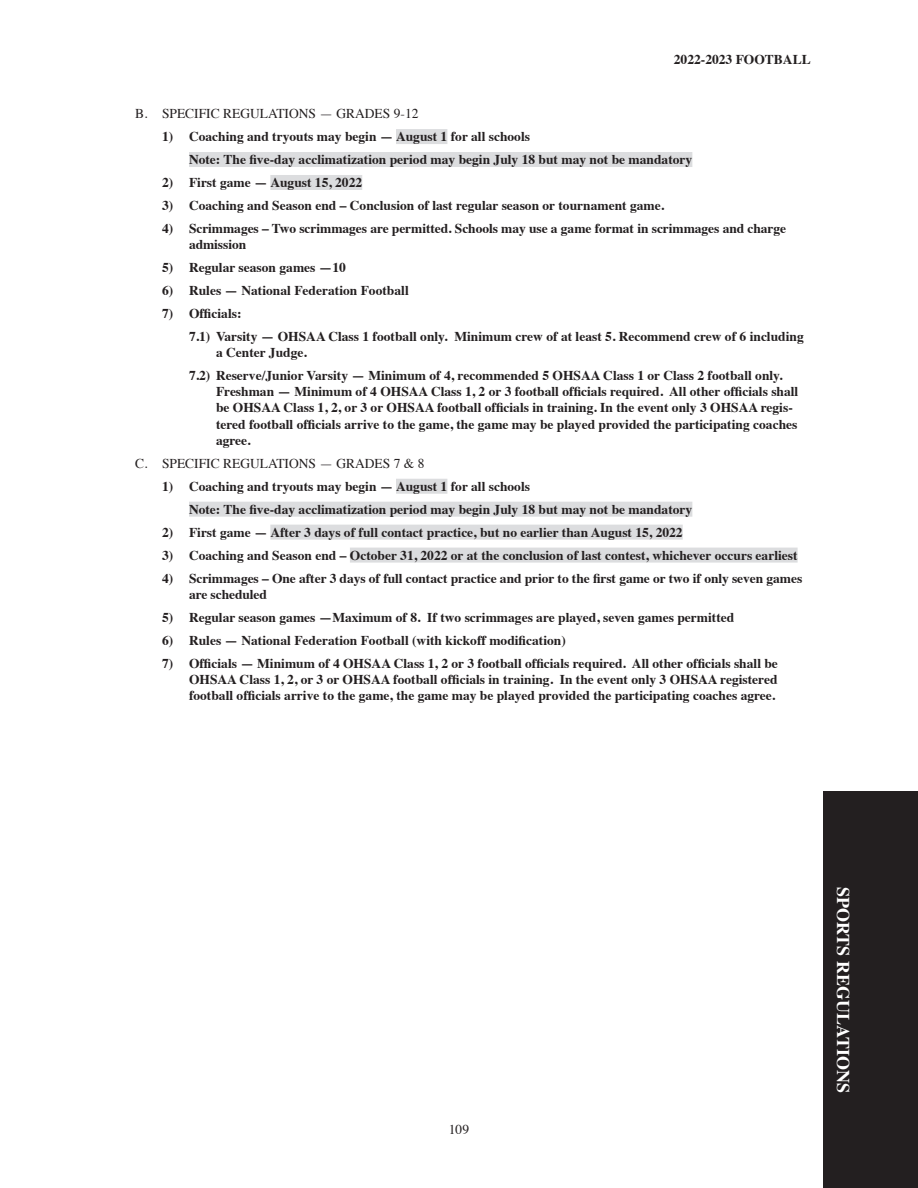
<style>
.page{position:relative;width:918px;height:1188px;background:#fff}
.page>*{position:absolute;margin:0;border:0;box-sizing:border-box;transform-origin:0 0}
.t1{font:700 18px "Times";color:#fff}
._1___2___3{font:700 13.5px/16.2px "Times";color:#231f20}
.A__B__C{font:13.5px "Times";color:#231f20}
</style>
<div class="page">
<div style="left:824px;top:792px;width:94px;height:396px;background:#231f20"></div>
<div style="left:396px;top:129px;width:51px;height:15px;background:#dcdddf"></div>
<div style="left:189px;top:152px;width:503px;height:15px;background:#dcdddf"></div>
<div style="left:270px;top:175px;width:92px;height:15px;background:#dcdddf"></div>
<div style="left:396px;top:479px;width:51px;height:15px;background:#dcdddf"></div>
<div style="left:189px;top:502px;width:503px;height:15px;background:#dcdddf"></div>
<div style="left:270px;top:525px;width:413px;height:15px;background:#dcdddf"></div>
<div style="left:350px;top:548px;width:448px;height:15px;background:#dcdddf"></div>
<p class="_1___2___3" style="left:674px;top:50px;width:138px">2022-2023 FOOTBALL</p>
<p class="A__B__C" style="left:135px;top:101px;width:285px">B. SPECIFIC REGULATIONS — GRADES 9-12</p>
<p class="_1___2___3" style="left:162px;top:127px;width:370px">1) Coaching and tryouts may begin — August 1 for all schools</p>
<p class="_1___2___3" style="left:189px;top:150px;width:505px">Note: The five-day acclimatization period may begin July 18 but may not be mandatory</p>
<p class="_1___2___3" style="left:162px;top:173px;width:202px">2) First game — August 15, 2022</p>
<p class="_1___2___3" style="left:162px;top:196px;width:504px">3) Coaching and Season end – Conclusion of last regular season or tournament game.</p>
<p class="_1___2___3" style="left:189px;top:219px;width:599px;text-indent:-27px">4) Scrimmages – Two scrimmages are permitted. Schools may use a game format in scrimmages and charge admission</p>
<p class="_1___2___3" style="left:162px;top:258px;width:185px">5) Regular season games —10</p>
<p class="_1___2___3" style="left:162px;top:281px;width:248px">6) Rules — National Federation Football</p>
<p class="_1___2___3" style="left:162px;top:304px;width:81px">7) Officials:</p>
<p class="_1___2___3" style="left:216px;top:327px;width:589px;text-indent:-27px">7.1) Varsity — OHSAA Class 1 football only. Minimum crew of at least 5. Recommend crew of 6 including a Center Judge.</p>
<p class="_1___2___3" style="left:216px;top:366px;width:584px;text-indent:-27px">7.2) Reserve/Junior Varsity — Minimum of 4, recommended 5 OHSAA Class 1 or Class 2 football only.<br>Freshman — Minimum of 4 OHSAA Class 1, 2 or 3 football officials required. All other officials shall be OHSAA Class 1, 2, or 3 or OHSAA football officials in training. In the event only 3 OHSAA regis&shy;tered football officials arrive to the game, the game may be played provided the participating coaches agree.</p>
<p class="A__B__C" style="left:135px;top:451px;width:291px">C. SPECIFIC REGULATIONS — GRADES 7 &amp; 8</p>
<p class="_1___2___3" style="left:162px;top:477px;width:370px">1) Coaching and tryouts may begin — August 1 for all schools</p>
<p class="_1___2___3" style="left:189px;top:500px;width:505px">Note: The five-day acclimatization period may begin July 18 but may not be mandatory</p>
<p class="_1___2___3" style="left:162px;top:523px;width:522px">2) First game — After 3 days of full contact practice, but no earlier than August 15, 2022</p>
<p class="_1___2___3" style="left:162px;top:545px;width:637px">3) Coaching and Season end – October 31, 2022 or at the conclusion of last contest, whichever occurs earliest</p>
<p class="_1___2___3" style="left:189px;top:568px;width:615px;text-indent:-27px">4) Scrimmages – One after 3 days of full contact practice and prior to the first game or two if only seven games are scheduled</p>
<p class="_1___2___3" style="left:162px;top:608px;width:574px">5) Regular season games —Maximum of 8. If two scrimmages are played, seven games permitted</p>
<p class="_1___2___3" style="left:162px;top:631px;width:405px">6) Rules — National Federation Football (with kickoff modification)</p>
<p class="_1___2___3" style="left:189px;top:653px;width:590px;text-align:justify;text-indent:-27px">7) Officials — Minimum of 4 OHSAA Class 1, 2 or 3 football officials required. All other officials shall be OHSAA Class 1, 2, or 3 or OHSAA football officials in training. In the event only 3 OHSAA registered football officials arrive to the game, the game may be played provided the participating coaches agree.</p>
<p class="A__B__C" style="left:449px;top:1117px;width:22px">109</p>
<h1 class="t1" style="left:860px;top:887px;width:207px;rotate:90deg">SPORTS REGULATIONS</h1>
</div>
